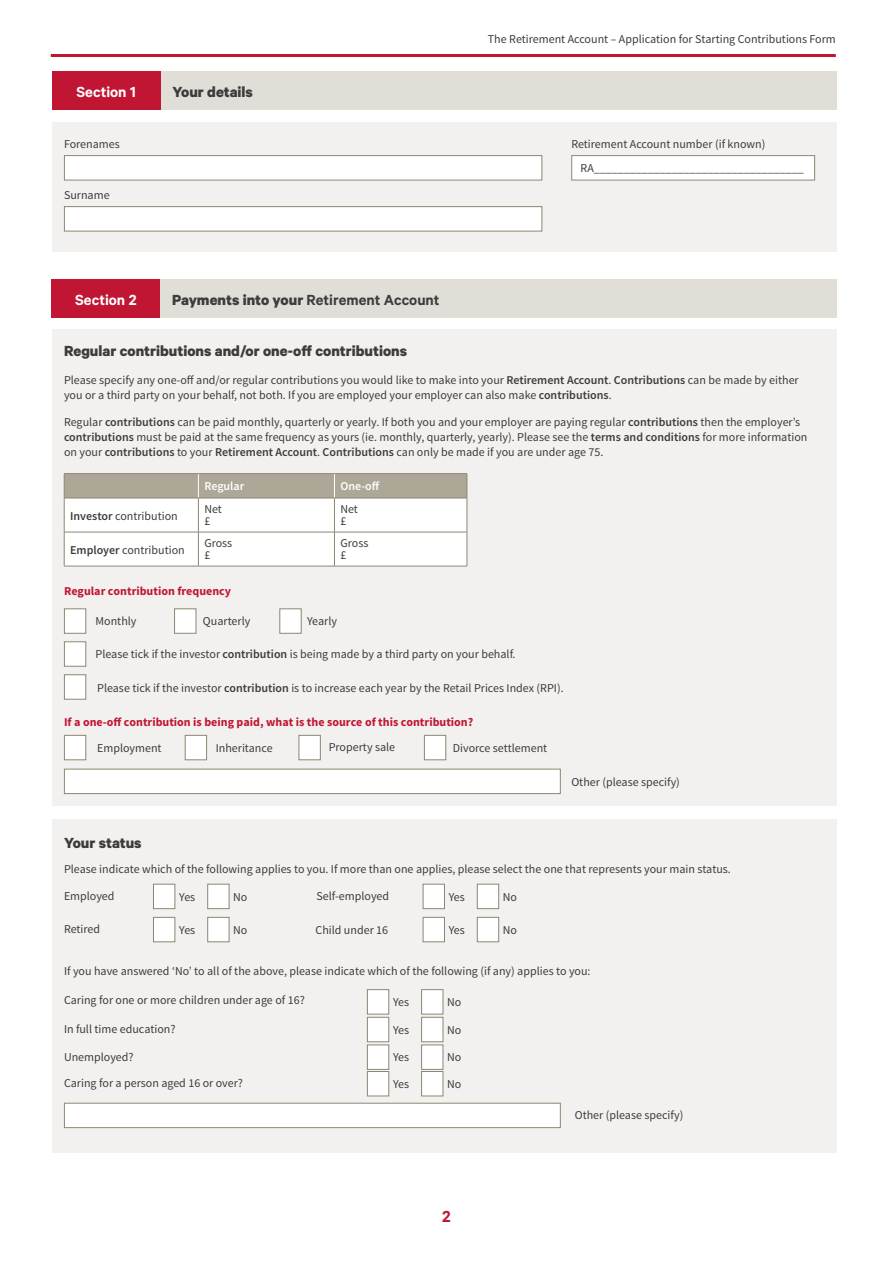
<style>
.page{position:relative;width:893px;height:1263px;background:#fff}
.page>*{position:absolute;margin:0;border:0;box-sizing:border-box;transform-origin:0 0}
.t1{font:600 18px "Calibre";color:#c01634}
.t2{font:700 16.5px "Calibre";color:#3c3c3b}
.t3{font:600 16.5px "Calibre";color:#3c3c3b}
.t4{font:600 16.5px "Calibre";color:#fff}
.t5{font:12px/12px "Source Sans Pro";color:#3c3c3b}
.t6{font:700 12px "Source Sans Pro";color:#c01634}
.t7{font:600 12px "Source Sans Pro";color:#fff}
.s1{font-weight:700}
.s2{font-weight:600}
</style>
<div class="page">
<hr style="left:51px;top:54px;width:785px;height:3px;background:#c01634">
<div style="left:52px;top:122px;width:785px;height:130px;background:#f3f1ef"></div>
<div style="left:52px;top:71px;width:785px;height:39px;background:#e1ded8"></div>
<div style="left:52px;top:71px;width:108px;height:39px;background:#c01634"></div>
<div style="left:64px;top:155px;width:478px;height:25px;background:#fff;border:1px solid #8c8772"></div>
<div style="left:64px;top:206px;width:478px;height:25px;background:#fff;border:1px solid #8c8772"></div>
<div style="left:571px;top:155px;width:244px;height:25px;background:#fff;border:1px solid #8c8772"></div>
<div style="left:52px;top:329px;width:785px;height:476px;background:#f3f1ef"></div>
<hr style="left:64px;top:566px;width:134px;height:1px;background:#8c8772">
<hr style="left:198px;top:566px;width:136px;height:1px;background:#8c8772">
<hr style="left:334px;top:566px;width:133px;height:1px;background:#8c8772">
<hr style="left:64px;top:473px;width:134px;height:1px;background:#8c8772">
<hr style="left:198px;top:473px;width:136px;height:1px;background:#8c8772">
<hr style="left:334px;top:473px;width:133px;height:1px;background:#8c8772">
<svg style="left:64px;top:474px;width:404px;height:92px"></svg>
<hr style="left:64px;top:498px;width:134px;height:1px;background:#8c8772">
<hr style="left:198px;top:498px;width:136px;height:1px;background:#8c8772">
<hr style="left:334px;top:498px;width:133px;height:1px;background:#8c8772">
<div style="left:64px;top:769px;width:497px;height:25px;background:#fff;border:1px solid #8c8772"></div>
<div style="left:64px;top:608px;width:22px;height:26px;background:#fff;border:1px solid #8c8772"></div>
<div style="left:64px;top:641px;width:22px;height:26px;background:#fff;border:1px solid #8c8772"></div>
<div style="left:64px;top:674px;width:22px;height:25px;background:#fff;border:1px solid #8c8772"></div>
<div style="left:64px;top:735px;width:22px;height:25px;background:#fff;border:1px solid #8c8772"></div>
<div style="left:185px;top:735px;width:22px;height:25px;background:#fff;border:1px solid #8c8772"></div>
<div style="left:299px;top:735px;width:22px;height:25px;background:#fff;border:1px solid #8c8772"></div>
<div style="left:424px;top:735px;width:22px;height:25px;background:#fff;border:1px solid #8c8772"></div>
<div style="left:174px;top:608px;width:22px;height:26px;background:#fff;border:1px solid #8c8772"></div>
<div style="left:279px;top:608px;width:23px;height:26px;background:#fff;border:1px solid #8c8772"></div>
<div style="left:52px;top:280px;width:785px;height:38px;background:#e1ded8"></div>
<div style="left:52px;top:280px;width:108px;height:38px;background:#c01634"></div>
<div style="left:52px;top:819px;width:785px;height:334px;background:#f3f1ef"></div>
<div style="left:153px;top:884px;width:22px;height:25px;background:#fff;border:1px solid #8c8772"></div>
<div style="left:207px;top:884px;width:22px;height:25px;background:#fff;border:1px solid #8c8772"></div>
<div style="left:423px;top:884px;width:22px;height:25px;background:#fff;border:1px solid #8c8772"></div>
<div style="left:477px;top:884px;width:22px;height:25px;background:#fff;border:1px solid #8c8772"></div>
<div style="left:153px;top:917px;width:22px;height:25px;background:#fff;border:1px solid #8c8772"></div>
<div style="left:207px;top:917px;width:22px;height:25px;background:#fff;border:1px solid #8c8772"></div>
<div style="left:423px;top:917px;width:22px;height:25px;background:#fff;border:1px solid #8c8772"></div>
<div style="left:477px;top:917px;width:22px;height:25px;background:#fff;border:1px solid #8c8772"></div>
<div style="left:367px;top:989px;width:22px;height:25px;background:#fff;border:1px solid #8c8772"></div>
<div style="left:421px;top:989px;width:22px;height:25px;background:#fff;border:1px solid #8c8772"></div>
<div style="left:367px;top:1017px;width:22px;height:25px;background:#fff;border:1px solid #8c8772"></div>
<div style="left:421px;top:1017px;width:22px;height:25px;background:#fff;border:1px solid #8c8772"></div>
<div style="left:367px;top:1044px;width:22px;height:26px;background:#fff;border:1px solid #8c8772"></div>
<div style="left:421px;top:1044px;width:22px;height:26px;background:#fff;border:1px solid #8c8772"></div>
<div style="left:367px;top:1071px;width:22px;height:25px;background:#fff;border:1px solid #8c8772"></div>
<div style="left:421px;top:1071px;width:22px;height:25px;background:#fff;border:1px solid #8c8772"></div>
<div style="left:64px;top:1103px;width:497px;height:25px;background:#fff;border:1px solid #8c8772"></div>
<h2 class="t4" style="left:76px;top:82px;width:61px">Section 1</h2>
<h2 class="t2" style="left:172px;top:81px;width:82px">Your details</h2>
<p class="t5" style="left:64px;top:138px;width:57px">Forenames</p>
<p class="t5" style="left:64px;top:189px;width:47px">Surname</p>
<p class="t5" style="left:488px;top:33px;width:349px">The Retirement Account – Application for Starting Contributions Form</p>
<p class="t5" style="left:581px;top:132px;width:225px;line-height:24.3px;text-indent:-9px">Retirement Account number (if known)<br>RA___________________________________</p>
<h2 class="t4" style="left:75px;top:290px;width:63px">Section 2</h2>
<h2 class="t3" style="left:172px;top:290px;width:269px"><span class="s1">Payments into your</span> Retirement Account</h2>
<h2 class="t2" style="left:64px;top:340px;width:345px">Regular contributions and/or one-off contributions</h2>
<p class="t5" style="left:64px;top:372px;width:736px;line-height:15px">Please specify any one-off and/or regular contributions you would like to make into your <span class="s2">Retirement Account</span>. <span class="s2">Contributions</span> can be made by either you or a third party on your behalf, not both. If you are employed your employer can also make <span class="s2">contributions</span>.</p>
<p class="t5" style="left:64px;top:415px;width:745px;line-height:15px">Regular <span class="s2">contributions</span> can be paid monthly, quarterly or yearly. If both you and your employer are paying regular <span class="s2">contributions</span> then the employer’s <span class="s2">contributions</span> must be paid at the same frequency as yours (ie. monthly, quarterly, yearly). Please see the <span class="s2">terms and conditions</span> for more information on your <span class="s2">contributions</span> to your <span class="s2">Retirement Account</span>. <span class="s2">Contributions</span> can only be made if you are under age 75.</p>
<p class="t7" style="left:204px;top:479px;width:41px">Regular</p>
<p class="t7" style="left:340px;top:479px;width:41px">One-off</p>
<p class="t5" style="left:70px;top:510px;width:109px"><span class="s2">Investor</span> contribution</p>
<p class="t5" style="left:204px;top:503px;width:19px">Net £</p>
<p class="t5" style="left:340px;top:503px;width:19px">Net £</p>
<p class="t5" style="left:70px;top:544px;width:116px"><span class="s2">Employer</span> contribution</p>
<p class="t5" style="left:204px;top:537px;width:29px">Gross £</p>
<p class="t5" style="left:340px;top:537px;width:29px">Gross £</p>
<p class="t6" style="left:64px;top:584px;width:169px">Regular contribution frequency</p>
<p class="t5" style="left:96px;top:615px;width:42px">Monthly</p>
<p class="t5" style="left:203px;top:615px;width:49px">Quarterly</p>
<p class="t5" style="left:307px;top:615px;width:31px">Yearly</p>
<p class="t5" style="left:96px;top:648px;width:421px">Please tick if the investor <span class="s2">contribution</span> is being made by a third party on your behalf.</p>
<p class="t5" style="left:97px;top:682px;width:468px">Please tick if the investor <span class="s2">contribution</span> is to increase each year by the Retail Prices Index (RPI).</p>
<p class="t6" style="left:64px;top:714px;width:411px">If a one-off contribution is being paid, what is the source of this contribution?</p>
<p class="t5" style="left:97px;top:742px;width:66px">Employment</p>
<p class="t5" style="left:216px;top:742px;width:58px">Inheritance</p>
<p class="t5" style="left:329px;top:741px;width:68px">Property sale</p>
<p class="t5" style="left:453px;top:742px;width:96px">Divorce settlement</p>
<p class="t5" style="left:571px;top:777px;width:110px">Other (please specify)</p>
<h2 class="t2" style="left:64px;top:833px;width:79px">Your status</h2>
<p class="t5" style="left:64px;top:863px;width:668px">Please indicate which of the following applies to you. If more than one applies, please select the one that represents your main status.</p>
<p class="t5" style="left:179px;top:891px;width:18px">Yes</p>
<p class="t5" style="left:233px;top:891px;width:16px">No</p>
<p class="t5" style="left:449px;top:891px;width:18px">Yes</p>
<p class="t5" style="left:503px;top:891px;width:16px">No</p>
<p class="t5" style="left:179px;top:924px;width:18px">Yes</p>
<p class="t5" style="left:233px;top:924px;width:16px">No</p>
<p class="t5" style="left:449px;top:924px;width:18px">Yes</p>
<p class="t5" style="left:503px;top:924px;width:16px">No</p>
<p class="t5" style="left:317px;top:890px;width:74px">Self-employed</p>
<p class="t5" style="left:64px;top:890px;width:52px">Employed</p>
<p class="t5" style="left:64px;top:924px;width:38px">Retired</p>
<p class="t5" style="left:316px;top:924px;width:74px">Child under 16</p>
<p class="t5" style="left:64px;top:966px;width:528px">If you have answered ‘No’ to all of the above, please indicate which of the following (if any) applies to you:</p>
<p class="t5" style="left:64px;top:995px;width:242px">Caring for one or more children under age of 16?</p>
<p class="t5" style="left:64px;top:1023px;width:113px">In full time education?</p>
<p class="t5" style="left:64px;top:1051px;width:71px">Unemployed?</p>
<p class="t5" style="left:64px;top:1078px;width:181px">Caring for a person aged 16 or over?</p>
<p class="t5" style="left:393px;top:996px;width:18px">Yes</p>
<p class="t5" style="left:447px;top:996px;width:16px">No</p>
<p class="t5" style="left:393px;top:1024px;width:18px">Yes</p>
<p class="t5" style="left:447px;top:1024px;width:16px">No</p>
<p class="t5" style="left:393px;top:1052px;width:18px">Yes</p>
<p class="t5" style="left:447px;top:1052px;width:16px">No</p>
<p class="t5" style="left:393px;top:1078px;width:18px">Yes</p>
<p class="t5" style="left:447px;top:1078px;width:16px">No</p>
<h1 class="t1" style="left:442px;top:1206px;width:10px">2</h1>
<p class="t5" style="left:575px;top:1109px;width:110px">Other (please specify)</p>
</div>
